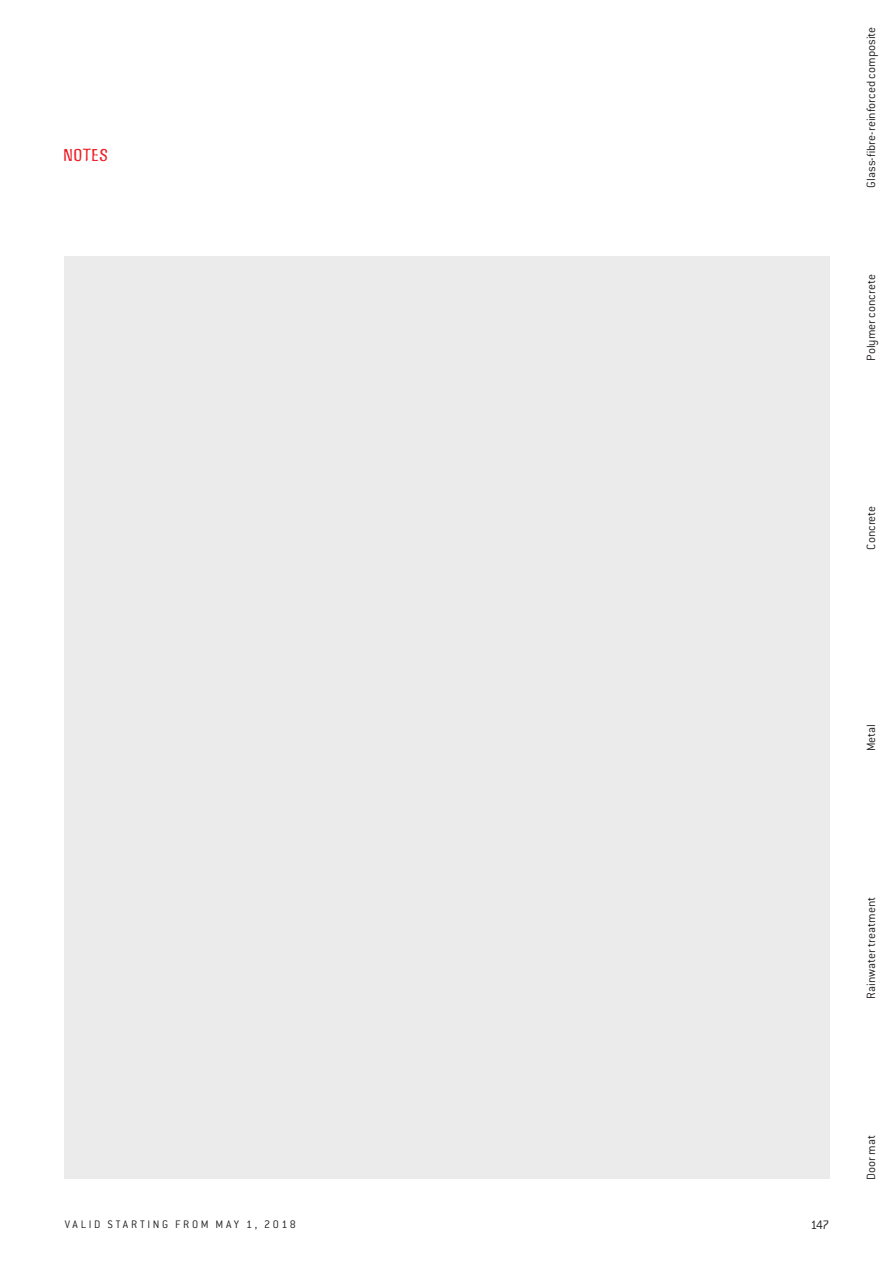
<style>
.page{position:relative;width:893px;height:1263px;background:#fff}
.page>*{position:absolute;margin:0;border:0;box-sizing:border-box;transform-origin:0 0}
.t1{font:18px "Gagamond";letter-spacing:.05em;color:#ec2027}
.t2{font:300 13.5px "Conduit ITC Pro";color:#221e1f}
.t3{font:300 13.05px "Conduit ITC Pro";color:#221e1f}
.t4{font:300 12px "Conduit ITC Pro";letter-spacing:.22em;color:#231f20}
</style>
<div class="page">
<div style="left:64px;top:256px;width:765px;height:923px;background:#ebebeb"></div>
<h1 class="t1" style="left:64px;top:149px;width:46px">NOTES</h1>
<p class="t4" style="left:65px;top:1221px;width:233px">VALID STARTING FROM MAY 1, 2018</p>
<p class="t3" style="left:866px;top:188px;width:162px;rotate:-90deg">Glass-fibre-reinforced composite</p>
<p class="t3" style="left:866px;top:361px;width:88px;rotate:-90deg">Polymer concrete</p>
<p class="t3" style="left:866px;top:550px;width:46px;rotate:-90deg">Concrete</p>
<p class="t3" style="left:866px;top:751px;width:29px;rotate:-90deg">Metal</p>
<p class="t3" style="left:866px;top:999px;width:104px;rotate:-90deg">Rainwater treatment</p>
<p class="t2" style="left:810px;top:1220px;width:20px">147</p>
<p class="t3" style="left:866px;top:1180px;width:46px;rotate:-90deg">Door mat</p>
</div>
